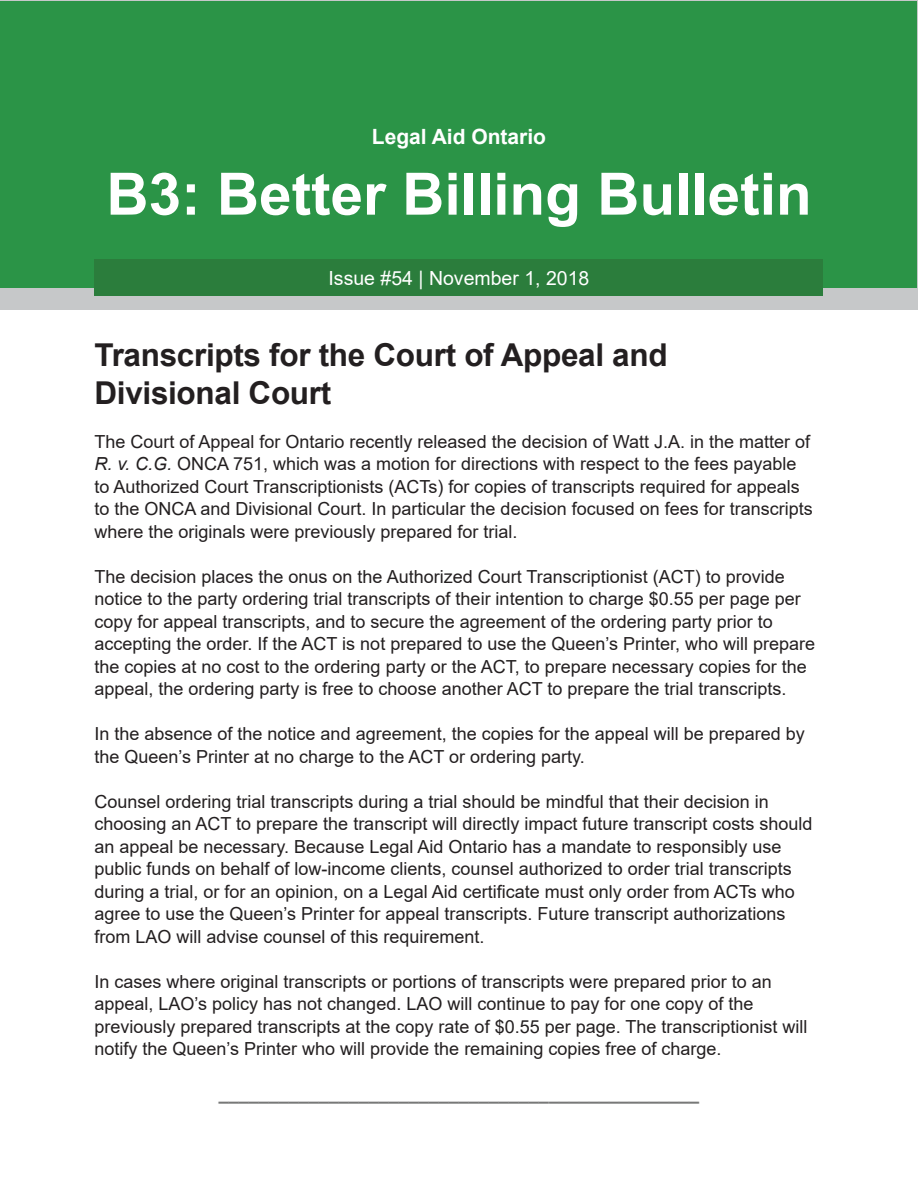
<style>
.page{position:relative;width:918px;height:1188px;background:#fff}
.page>*{position:absolute;margin:0;border:0;box-sizing:border-box;transform-origin:0 0}
.Heading_1__title_pag{font:700 58.5px "Arial";color:#fff}
.Heading_2{font:700 31.5px/37.8px "Arial";letter-spacing:-.01em;color:#231f20}
.Heading_1__title_pag-2{font:700 21px "Arial";color:#fff}
.t1{font:19.5px "Arial";color:#fff}
.t2{font:18px/22.5px "Arial";color:#231f20}
.t3{font:700 18px "Arial";color:#777877}
.s1{font-style:italic}
</style>
<div class="page">
<div style="left:0;top:0;width:918px;height:310px;background:#c6c8c9"></div>
<div style="left:1px;top:1px;width:916px;height:286px;background:#2b9447"></div>
<div style="left:94px;top:259px;width:730px;height:37px;background:#2b7d3c"></div>
<h1 class="Heading_1__title_pag-2" style="left:372px;top:122px;width:176px">Legal Aid Ontario</h1>
<h1 class="Heading_1__title_pag" style="left:106px;top:153px;width:707px">B3: Better Billing Bulletin</h1>
<p class="t1" style="left:329px;top:264px;width:262px">Issue #54 | November 1, 2018</p>
<h2 class="Heading_2" style="left:94px;top:337px;width:575px">Transcripts for the Court of Appeal and<br>Divisional Court</h2>
<p class="t2" style="left:94px;top:430px;width:720px">The Court of Appeal for Ontario recently released the decision of Watt J.A. in the matter of <span class="s1">R. v. C.G.</span> ONCA 751, which was a motion for directions with respect to the fees payable to Authorized Court Transcriptionists (ACTs) for copies of transcripts required for appeals to the ONCA and Divisional Court. In particular the decision focused on fees for transcripts where the originals were previously prepared for trial.</p>
<p class="t2" style="left:94px;top:565px;width:722px">The decision places the onus on the Authorized Court Transcriptionist (ACT) to provide notice to the party ordering trial transcripts of their intention to charge $0.55 per page per copy for appeal transcripts, and to secure the agreement of the ordering party prior to accepting the order. If the ACT is not prepared to use the Queen’s Printer, who will prepare the copies at no cost to the ordering party or the ACT, to prepare necessary copies for the appeal, the ordering party is free to choose another ACT to prepare the trial transcripts.</p>
<p class="t2" style="left:94px;top:722px;width:712px">In the absence of the notice and agreement, the copies for the appeal will be prepared by the Queen’s Printer at no charge to the ACT or ordering party.</p>
<p class="t2" style="left:94px;top:790px;width:719px">Counsel ordering trial transcripts during a trial should be mindful that their decision in choosing an ACT to prepare the transcript will directly impact future transcript costs should an appeal be necessary. Because Legal Aid Ontario has a mandate to responsibly use public funds on behalf of low‑income clients, counsel authorized to order trial transcripts during a trial, or for an opinion, on a Legal Aid certificate must only order from ACTs who agree to use the Queen’s Printer for appeal transcripts. Future transcript authorizations from LAO will advise counsel of this requirement.</p>
<p class="t2" style="left:94px;top:970px;width:715px">In cases where original transcripts or portions of transcripts were prepared prior to an appeal, LAO’s policy has not changed. LAO will continue to pay for one copy of the previously prepared transcripts at the copy rate of $0.55 per page. The transcriptionist will notify the Queen’s Printer who will provide the remaining copies free of charge.</p>
<p class="t3" style="left:219px;top:1081px;width:482px">________________________________________________</p>
</div>
